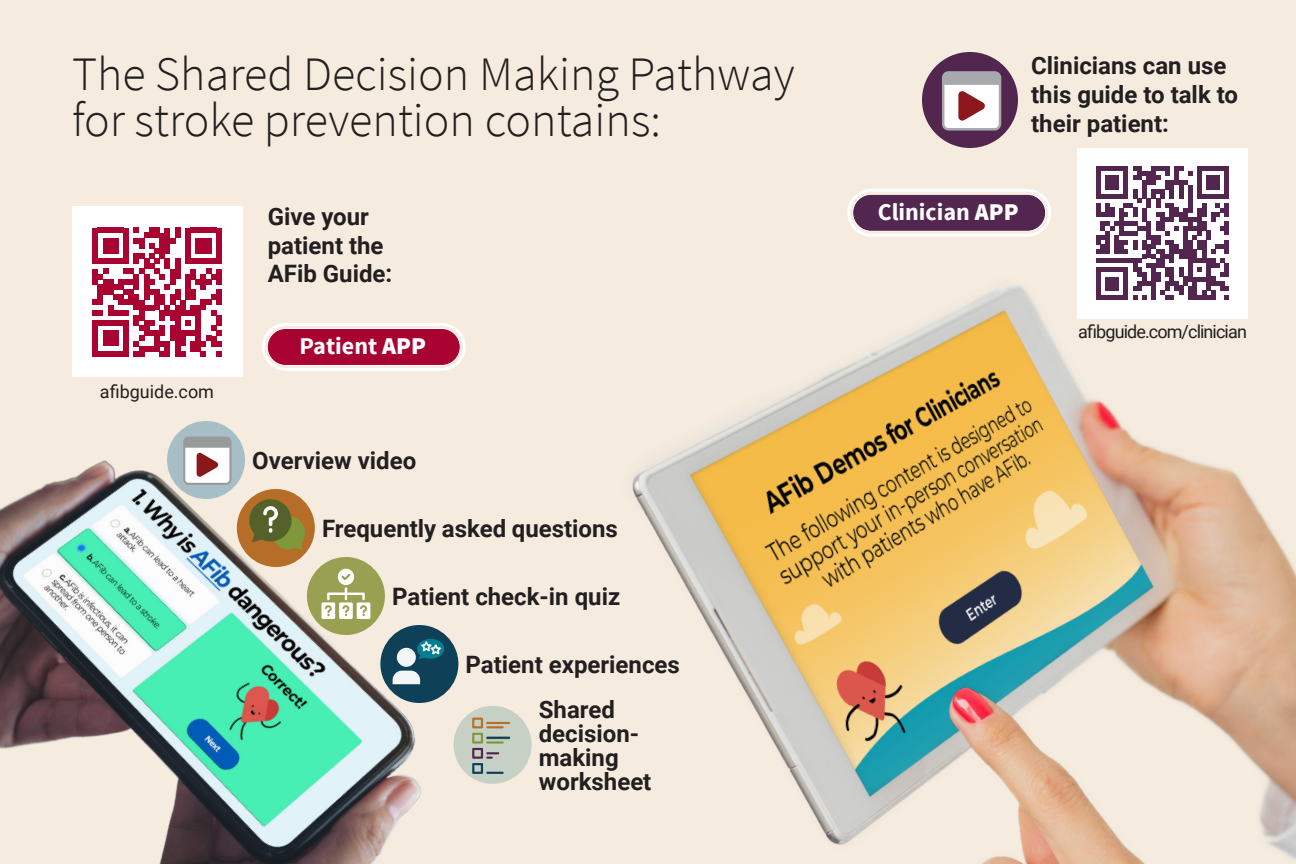
<style>
.page{position:relative;width:1296px;height:864px;background:#f5ebde}
.page>*{position:absolute;margin:0;border:0;box-sizing:border-box;transform-origin:0 0}
.Body_text_large{font:300 48px/46px "Source Sans Pro";color:#231f20}
.Big_Bullets{font:700 24px/28.8px "Roboto";color:#231f20}
.t1{font:700 24px "Source Sans Pro";color:#fff}
.Body_text{font:18px "Roboto";letter-spacing:-.05em;color:#231f20}
.Body_text-2{font:18px "Roboto";color:#231f20}
.s1{font-weight:900}
</style>
<div class="page">
<img style="left:449px;top:52px;width:847px;height:812px">
<img style="left:0;top:359px;width:485px;height:505px">
<div style="left:380px;top:625px;width:78px;height:78px;background:#0e4158;border-radius:50%"></div>
<div style="left:397px;top:648px;width:19px;height:19px;background:#f3f6f7;border-radius:50%"></div>
<svg style="left:393px;top:671px;width:27px;height:13px"></svg>
<svg style="left:417px;top:639px;width:28px;height:20px"></svg>
<div style="left:307px;top:557px;width:78px;height:78px;background:#9aa051;border-radius:50%"></div>
<svg style="left:321px;top:569px;width:49px;height:50px"></svg>
<div style="left:454px;top:706px;width:78px;height:78px;background:#c6d0c4;border-radius:50%"></div>
<hr style="left:486px;top:722px;width:24px;height:2px;background:#b86f29">
<hr style="left:486px;top:737px;width:24px;height:2px;background:#0b3f5a">
<svg style="left:472px;top:718px;width:32px;height:56px"></svg>
<div style="left:167px;top:421px;width:78px;height:78px;background:#a8bec7;border-radius:50%"></div>
<div style="left:183px;top:437px;width:48px;height:48px;background:#989999;border-radius:5px"></div>
<svg style="left:185px;top:448px;width:44px;height:35px"></svg>
<div style="left:237px;top:489px;width:78px;height:78px;background:#b66d28;border-radius:50%"></div>
<svg style="left:249px;top:498px;width:56px;height:52px"></svg>
<div style="left:72px;top:207px;width:170px;height:170px;background:#fff"></div>
<svg style="left:93px;top:228px;width:128px;height:129px"></svg>
<div style="left:267px;top:328px;width:193px;height:37px;background:#a90332;border-radius:19px"></div>
<div style="left:262px;top:323px;width:204px;height:48px;border:3px solid #fff;border-radius:22px"></div>
<div style="left:267px;top:328px;width:194px;height:38px;border:1px solid #fff;border-radius:19px"></div>
<div style="left:922px;top:52px;width:96px;height:96px;background:#52264e;border-radius:50%"></div>
<div style="left:942px;top:71px;width:59px;height:60px;background:#a8a9ad;border-radius:7px"></div>
<svg style="left:944px;top:85px;width:55px;height:43px"></svg>
<div style="left:1078px;top:148px;width:170px;height:170px;background:#fff"></div>
<svg style="left:1096px;top:166px;width:133px;height:134px"></svg>
<div style="left:853px;top:194px;width:193px;height:37px;background:#52264e;border-radius:18px"></div>
<div style="left:847px;top:189px;width:204px;height:48px;border:3px solid #fff;border-radius:22px"></div>
<div style="left:852px;top:194px;width:194px;height:38px;border:1px solid #fff;border-radius:18px"></div>
<p class="Body_text_large" style="left:72px;top:51px;width:724px">The Shared Decision Making Pathway for stroke prevention contains:</p>
<p class="Big_Bullets" style="left:268px;top:201px;width:126px">Give your patient the<br>AFib Guide:</p>
<p class="Body_text-2" style="left:100px;top:379px;width:116px">afibguide.com</p>
<p class="t1" style="left:300px;top:331px;width:128px">Patient <span class="s1">APP</span></p>
<p class="Big_Bullets" style="left:252px;top:445px;width:166px">Overview video</p>
<p class="Big_Bullets" style="left:322px;top:513px;width:297px">Frequently asked questions</p>
<p class="Big_Bullets" style="left:392px;top:581px;width:230px">Patient check-in quiz</p>
<p class="Big_Bullets" style="left:466px;top:649px;width:216px">Patient experiences</p>
<p class="Big_Bullets" style="left:539px;top:696px;width:114px;line-height:24px">Shared decision&shy;making worksheet</p>
<p class="Big_Bullets" style="left:1031px;top:50px;width:208px">Clinicians can use this guide to talk to their patient:</p>
<p class="t1" style="left:878px;top:196px;width:142px">Clinician <span class="s1">APP</span></p>
<p class="Body_text" style="left:1078px;top:319px;width:170px">afibguide.com/clinician</p>
</div>
